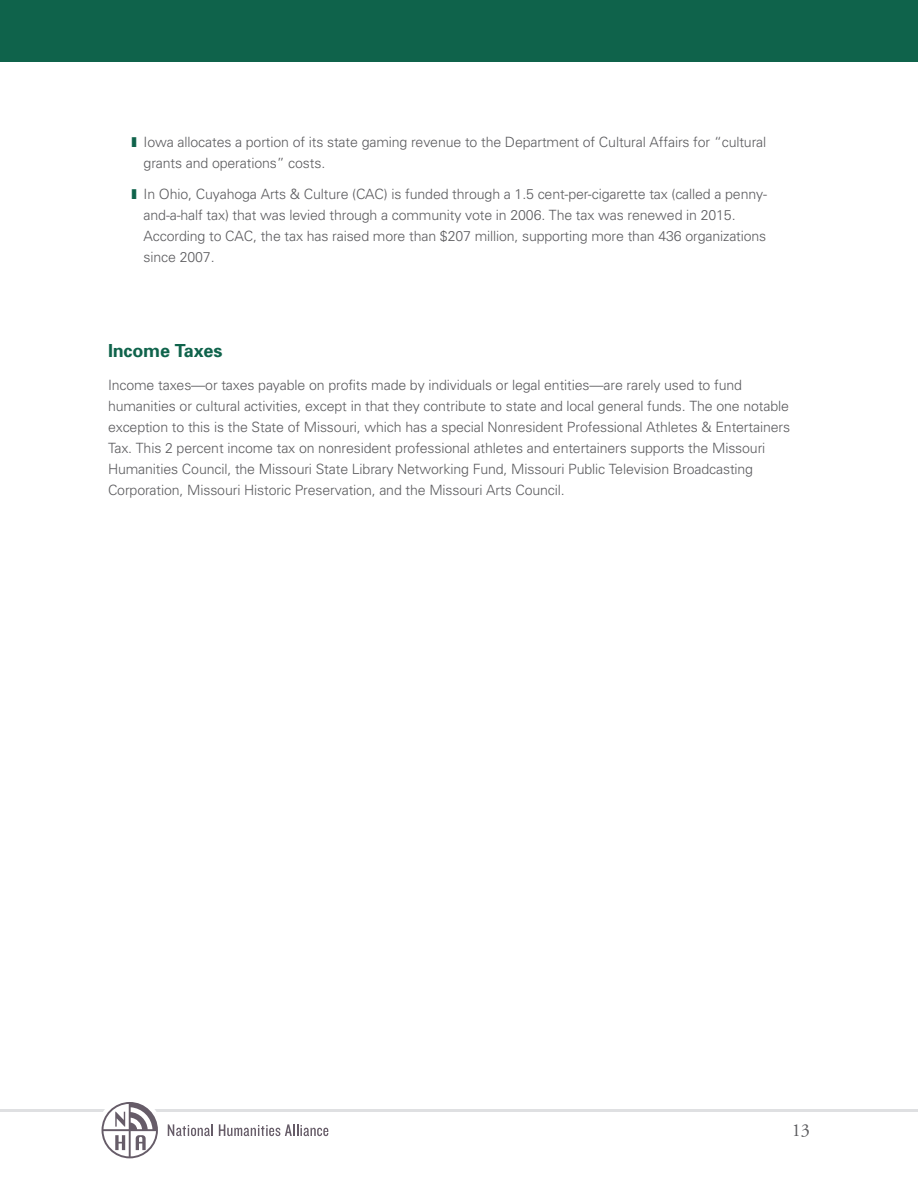
<style>
.page{position:relative;width:918px;height:1188px;background:#fff}
.page>*{position:absolute;margin:0;border:0;box-sizing:border-box;transform-origin:0 0}
.t1{font:18.3px "Adobe Garamond Pro";color:#5c5c5f}
.t2{font:700 18px "Univers";letter-spacing:-.01em;color:#0f634b}
.t3{font:300 14.1px/21px "Univers";letter-spacing:-.01em;color:#5c5c5f}
.s1{color:#0f634b}
</style>
<div class="page">
<div style="left:0;top:0;width:918px;height:61px;background:#0f634b"></div>
<hr style="left:0;top:1110px;width:918px;height:2px;background:#dfe0e2">
<svg style="left:102px;top:1102px;width:56px;height:56px"></svg>
<svg style="left:168px;top:1124px;width:45px;height:12px"></svg>
<svg style="left:219px;top:1124px;width:109px;height:12px"></svg>
<p class="t3" style="left:144px;top:132px;width:624px;text-indent:-12px"><span class="s1">■</span> Iowa allocates a portion of its state gaming revenue to the Department of Cultural Affairs for “cultural grants and operations” costs.</p>
<p class="t3" style="left:144px;top:185px;width:625px;text-indent:-12px"><span class="s1">■</span> In Ohio, Cuyahoga Arts &amp; Culture (CAC) is funded through a 1.5 cent-per-cigarette tax (called a penny&shy;and-a-half tax) that was levied through a community vote in 2006. The tax was renewed in 2015.<br>According to CAC, the tax has raised more than $207 million, supporting more than 436 organizations since 2007.</p>
<p class="t2" style="left:108px;top:344px;width:116px">Income Taxes</p>
<p class="t3" style="left:108px;top:376px;width:684px">Income taxes—or taxes payable on profits made by individuals or legal entities—are rarely used to fund humanities or cultural activities, except in that they contribute to state and local general funds. The one notable exception to this is the State of Missouri, which has a special Nonresident Professional Athletes &amp; Entertainers Tax. This 2 percent income tax on nonresident professional athletes and entertainers supports the Missouri Humanities Council, the Missouri State Library Networking Fund, Missouri Public Television Broadcasting Corporation, Missouri Historic Preservation, and the Missouri Arts Council.</p>
<p class="t1" style="left:792px;top:1123px;width:20px">13</p>
</div>
